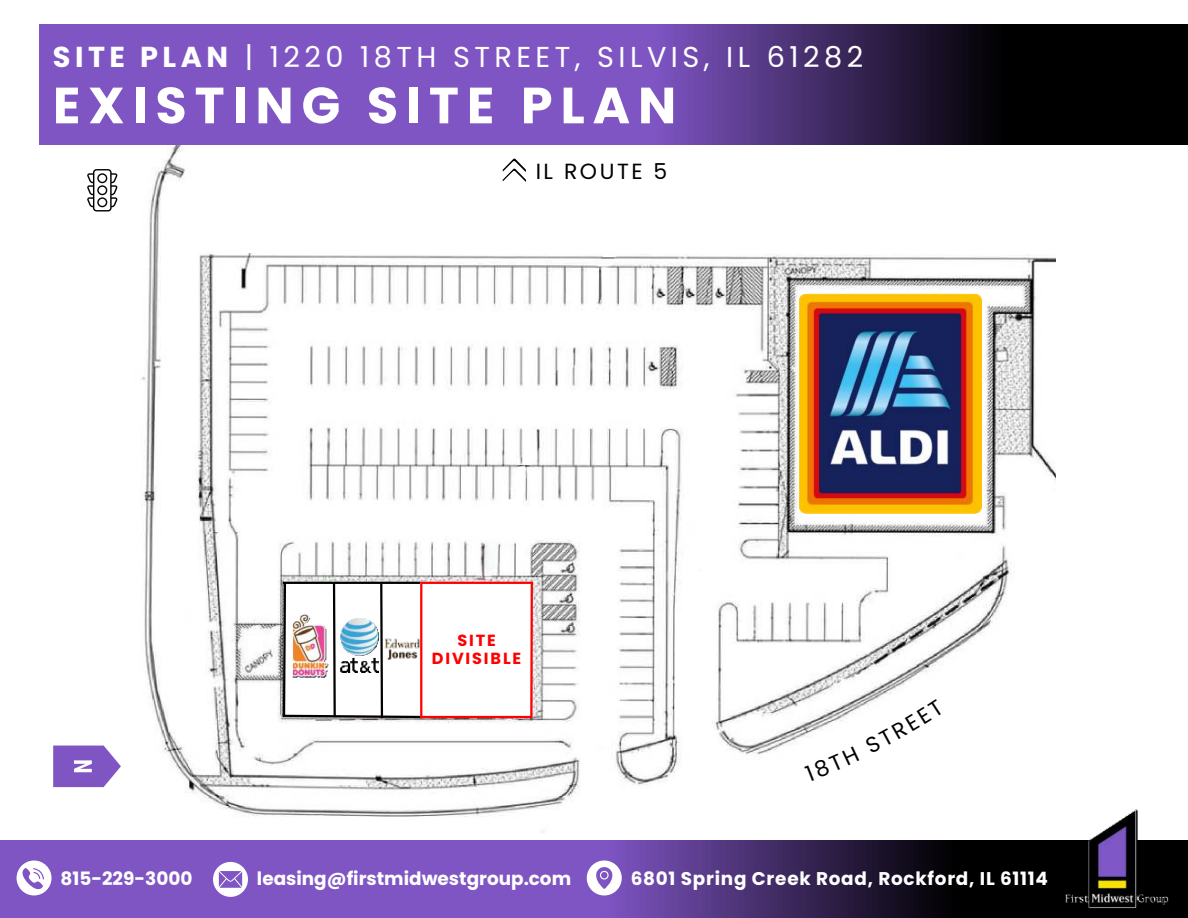
<style>
.page{position:relative;width:1188px;height:918px;background:#fff}
.page>*{position:absolute;margin:0;border:0;box-sizing:border-box;transform-origin:0 0}
.t1{font:700 50.85px "Poppins";letter-spacing:.155em;color:#fff}
.t2{font:28.8px "Poppins";letter-spacing:.155em;color:#fff}
.t3{font:21.9px "Poppins";letter-spacing:.115em;color:#000}
.t4{font:700 18.45px "Poppins";color:#fff}
.t5{font:700 18.45px "Poppins";letter-spacing:.04em;color:#fff}
.t6{font:700 16.05px/17.4px "Poppins";letter-spacing:.115em;color:#f00;text-align:center}
.s1{font-weight:700}
</style>
<div class="page">
<img style="left:141px;top:146px;width:915px;height:687px">
<img style="left:798px;top:293px;width:184px;height:221px">
<div style="left:229px;top:157px;width:745px;height:96px;background:#fff"></div>
<div style="left:284px;top:583px;width:247px;height:134px;background:#fff"></div>
<hr style="left:530px;top:583px;width:3px;height:135px;background:#f00">
<hr style="left:420px;top:582px;width:113px;height:2px;background:#f00">
<hr style="left:420px;top:716px;width:111px;height:2px;background:#f00">
<img style="left:281px;top:581px;width:143px;height:139px">
<img style="left:381px;top:627px;width:43px;height:44px">
<svg style="left:0;top:841px;width:1188px;height:77px;background:#5b3c8c"></svg>
<svg style="left:213px;top:862px;width:35px;height:35px"></svg>
<img style="left:1049px;top:805px;width:127px;height:108px">
<svg style="left:17px;top:861px;width:34px;height:34px"></svg>
<svg style="left:587px;top:861px;width:35px;height:34px"></svg>
<svg style="left:40px;top:24px;width:1148px;height:121px;background:#573a86"></svg>
<svg style="left:53px;top:746px;width:68px;height:41px"></svg>
<svg style="left:87px;top:169px;width:30px;height:43px"></svg>
<svg style="left:502px;top:159px;width:24px;height:23px"></svg>
<svg style="left:804px;top:746px;width:55px;height:35px"></svg>
<svg style="left:865px;top:698px;width:79px;height:56px"></svg>
<h2 class="t2" style="left:53px;top:40px;width:812px"><span class="s1">SITE PLAN</span> | 1220 18TH STREET, SILVIS, IL 61282</h2>
<h1 class="t1" style="left:53px;top:76px;width:625px">EXISTING SITE PLAN</h1>
<p class="t3" style="left:536px;top:158px;width:133px">IL ROUTE 5</p>
<p class="t6" style="left:432px;top:632px;width:91px">SITE<br>DIVISIBLE</p>
<p class="t4" style="left:61px;top:868px;width:133px">815-229-3000</p>
<p class="t4" style="left:257px;top:868px;width:316px">leasing@firstmidwestgroup.com</p>
<p class="t5" style="left:631px;top:868px;width:419px">6801 Spring Creek Road, Rockford, IL 61114</p>
</div>
